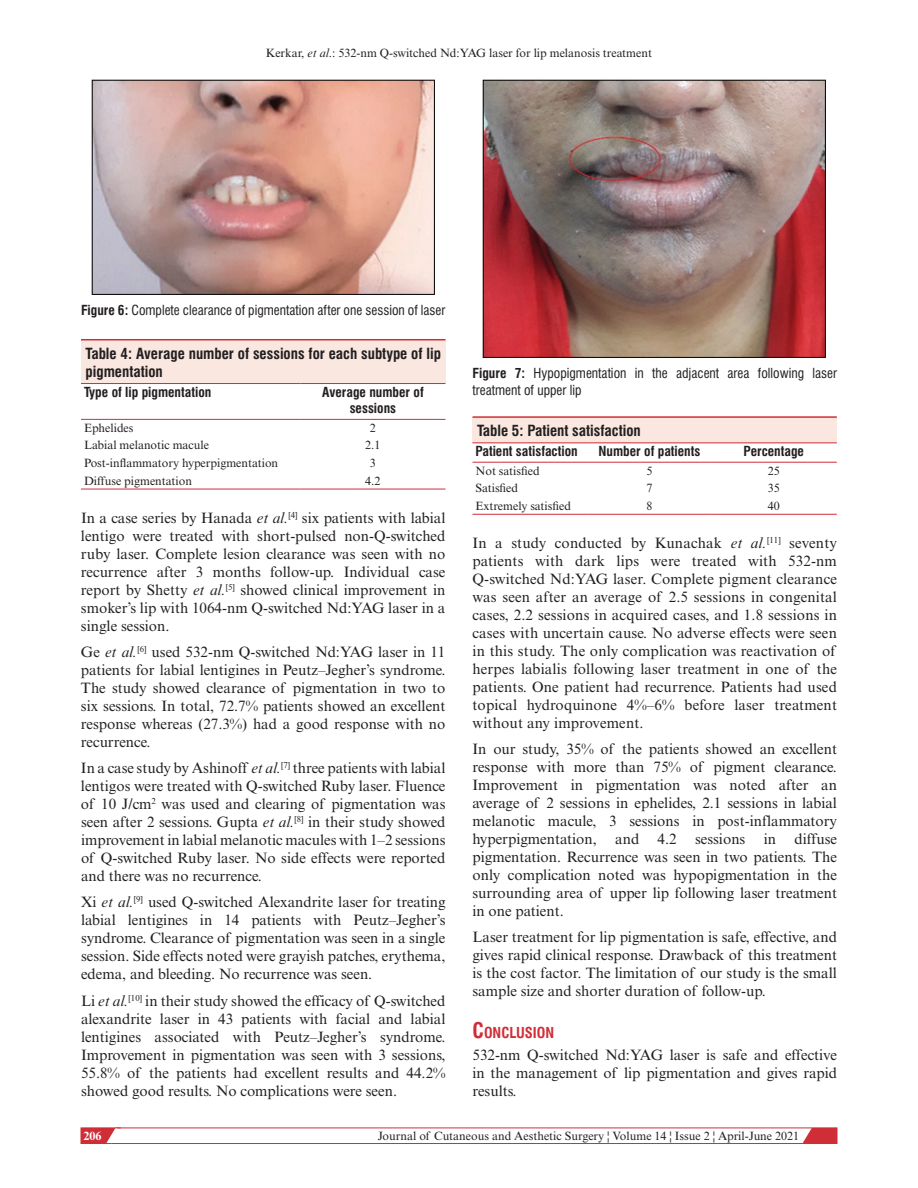
<style>
.page{position:relative;width:918px;height:1188px;background:#fff}
.page>*{position:absolute;margin:0;border:0;box-sizing:border-box;transform-origin:0 0}
.t1{font:15px/18px "Times New Roman MT Std";color:#231f20;text-align:justify}
.t2{font:700 condensed 15px/18px "Swiss 721 BT";color:#231f20}
.t3{font:700 condensed 14.7px "Swiss 721 BT";color:#d02e37}
.t4{font:condensed 13.5px/16.5px "Swiss 721 BT";color:#231f20}
.t5{font:700 condensed 13.5px/16.5px "Swiss 721 BT";color:#231f20;text-align:center}
.t6{font:12px "Times New Roman MT Std";color:#231f20}
.t7{font:700 12px "Times New Roman MT Std";color:#fff}
.s1{font-style:italic}
.s2{font-weight:700}
.s3{font-size:21px}
</style>
<div class="page">
<svg style="left:798px;top:1127px;width:39px;height:15px"></svg>
<div style="left:81px;top:1128px;width:756px;height:16px;border:1px solid #d02e37"></div>
<svg style="left:81px;top:1127px;width:40px;height:17px"></svg>
<div style="left:81px;top:340px;width:365px;height:43px;background:#f9e7e0"></div>
<hr style="left:81px;top:339px;width:365px;height:1px;background:#d02e37">
<hr style="left:81px;top:383px;width:219px;height:1px;background:#d02e37">
<hr style="left:81px;top:419px;width:219px;height:1px;background:#d02e37">
<hr style="left:300px;top:383px;width:146px;height:1px;background:#d02e37">
<hr style="left:300px;top:419px;width:146px;height:1px;background:#d02e37">
<hr style="left:81px;top:489px;width:219px;height:1px;background:#d02e37">
<hr style="left:300px;top:489px;width:146px;height:1px;background:#d02e37">
<img style="left:483px;top:80px;width:343px;height:278px">
<div style="left:472px;top:417px;width:365px;height:26px;background:#f9e7e0"></div>
<hr style="left:472px;top:416px;width:365px;height:2px;background:#d02e37">
<hr style="left:472px;top:442px;width:116px;height:1px;background:#d02e37">
<hr style="left:472px;top:462px;width:116px;height:1px;background:#d02e37">
<hr style="left:588px;top:442px;width:123px;height:1px;background:#d02e37">
<hr style="left:588px;top:462px;width:123px;height:1px;background:#d02e37">
<hr style="left:711px;top:442px;width:126px;height:1px;background:#d02e37">
<hr style="left:711px;top:462px;width:126px;height:1px;background:#d02e37">
<hr style="left:472px;top:514px;width:116px;height:1px;background:#d02e37">
<hr style="left:588px;top:514px;width:123px;height:1px;background:#d02e37">
<hr style="left:711px;top:514px;width:126px;height:1px;background:#d02e37">
<img style="left:91px;top:80px;width:344px;height:215px">
<p class="t6" style="left:266px;top:46px;width:388px">Kerkar, <span class="s1">et al</span>.: 532-nm Q-switched Nd:YAG laser for lip melanosis treatment</p>
<p class="t4" style="left:81px;top:301px;width:366px"><span class="s2">Figure 6:</span> Complete clearance of pigmentation after one session of laser</p>
<p class="t2" style="left:86px;top:344px;width:357px">Table 4: Average number of sessions for each subtype of lip pigmentation</p>
<p class="t5" style="left:84px;top:384px;width:129px">Type of lip pigmentation</p>
<p class="t5" style="left:322px;top:384px;width:103px">Average number of sessions</p>
<p class="t6" style="left:84px;top:421px;width:51px">Ephelides</p>
<p class="t6" style="left:370px;top:421px;width:7px">2</p>
<p class="t6" style="left:84px;top:438px;width:127px">Labial melanotic macule</p>
<p class="t6" style="left:365px;top:438px;width:17px">2.1</p>
<p class="t6" style="left:84px;top:456px;width:196px">Post-inflammatory hyperpigmentation</p>
<p class="t6" style="left:370px;top:456px;width:7px">3</p>
<p class="t6" style="left:84px;top:474px;width:110px">Diffuse pigmentation</p>
<p class="t6" style="left:365px;top:474px;width:17px">4.2</p>
<p class="t1" style="left:81px;top:509px;width:366px">In a case series by Hanada <span class="s1">et al.</span><sup>[4]</sup> six patients with labial lentigo were treated with short-pulsed non-Q-switched ruby laser. Complete lesion clearance was seen with no recurrence after 3 months follow-up. Individual case report by Shetty <span class="s1">et al.</span><sup>[5]</sup> showed clinical improvement in smoker’s lip with 1064-nm Q-switched Nd:YAG laser in a single session.</p>
<p class="t1" style="left:81px;top:643px;width:366px">Ge <span class="s1">et al.</span><sup>[6]</sup> used 532-nm Q-switched Nd:YAG laser in 11 patients for labial lentigines in Peutz–Jegher’s syndrome.<br>The study showed clearance of pigmentation in two to six sessions. In total, 72.7% patients showed an excellent response whereas (27.3%) had a good response with no recurrence.</p>
<p class="t1" style="left:81px;top:759px;width:366px">In a case study by Ashinoff <span class="s1">et al.</span><sup>[7]</sup> three patients with labial lentigos were treated with Q-switched Ruby laser. Fluence of 10 J/cm<sup>2</sup> was used and clearing of pigmentation was seen after 2 sessions. Gupta <span class="s1">et al.</span><sup>[8]</sup> in their study showed improvement in labial melanotic macules with 1–2 sessions of Q-switched Ruby laser. No side effects were reported and there was no recurrence.</p>
<p class="t1" style="left:81px;top:893px;width:366px">Xi <span class="s1">et al.</span><sup>[9]</sup> used Q-switched Alexandrite laser for treating labial lentigines in 14 patients with Peutz–Jegher’s syndrome. Clearance of pigmentation was seen in a single session. Side effects noted were grayish patches, erythema, edema, and bleeding. No recurrence was seen.</p>
<p class="t1" style="left:81px;top:992px;width:366px">Li <span class="s1">et al.</span><sup>[10]</sup> in their study showed the efficacy of Q-switched alexandrite laser in 43 patients with facial and labial lentigines associated with Peutz–Jegher’s syndrome.<br>Improvement in pigmentation was seen with 3 sessions, 55.8% of the patients had excellent results and 44.2% showed good results. No complications were seen.</p>
<p class="t4" style="left:472px;top:365px;width:366px"><span class="s2">Figure 7:</span> Hypopigmentation in the adjacent area following laser treatment of upper lip</p>
<p class="t2" style="left:477px;top:422px;width:165px">Table 5: Patient satisfaction</p>
<p class="t5" style="left:476px;top:443px;width:104px">Patient satisfaction</p>
<p class="t5" style="left:599px;top:443px;width:103px">Number of patients</p>
<p class="t5" style="left:744px;top:443px;width:62px">Percentage</p>
<p class="t6" style="left:476px;top:464px;width:66px">Not satisfied</p>
<p class="t6" style="left:646px;top:464px;width:7px">5</p>
<p class="t6" style="left:768px;top:464px;width:13px">25</p>
<p class="t6" style="left:476px;top:481px;width:44px">Satisfied</p>
<p class="t6" style="left:646px;top:481px;width:7px">7</p>
<p class="t6" style="left:768px;top:481px;width:13px">35</p>
<p class="t6" style="left:476px;top:499px;width:97px">Extremely satisfied</p>
<p class="t6" style="left:646px;top:499px;width:7px">8</p>
<p class="t6" style="left:768px;top:499px;width:13px">40</p>
<p class="t1" style="left:472px;top:534px;width:366px">In a study conducted by Kunachak <span class="s1">et al.</span><sup>[11]</sup> seventy patients with dark lips were treated with 532-nm Q-switched Nd:YAG laser. Complete pigment clearance was seen after an average of 2.5 sessions in congenital cases, 2.2 sessions in acquired cases, and 1.8 sessions in cases with uncertain cause. No adverse effects were seen in this study. The only complication was reactivation of herpes labialis following laser treatment in one of the patients. One patient had recurrence. Patients had used topical hydroquinone 4%–6% before laser treatment without any improvement.</p>
<p class="t1" style="left:472px;top:740px;width:366px">In our study, 35% of the patients showed an excellent response with more than 75% of pigment clearance.<br>Improvement in pigmentation was noted after an average of 2 sessions in ephelides, 2.1 sessions in labial melanotic macule, 3 sessions in post-inflammatory hyperpigmentation, and 4.2 sessions in diffuse pigmentation. Recurrence was seen in two patients. The only complication noted was hypopigmentation in the surrounding area of upper lip following laser treatment in one patient.</p>
<p class="t1" style="left:472px;top:928px;width:366px">Laser treatment for lip pigmentation is safe, effective, and gives rapid clinical response. Drawback of this treatment is the cost factor. The limitation of our study is the small sample size and shorter duration of follow-up.</p>
<p class="t3" style="left:472px;top:1024px;width:83px"><span class="s3">C</span>ONCLUSION</p>
<p class="t1" style="left:472px;top:1046px;width:366px">532-nm Q-switched Nd:YAG laser is safe and effective in the management of lip pigmentation and gives rapid results.</p>
<p class="t7" style="left:83px;top:1128px;width:19px">206</p>
<p class="t6" style="left:378px;top:1129px;width:423px">Journal of Cutaneous and Aesthetic Surgery ¦ Volume 14 ¦ Issue 2 ¦ April-June 2021</p>
</div>
